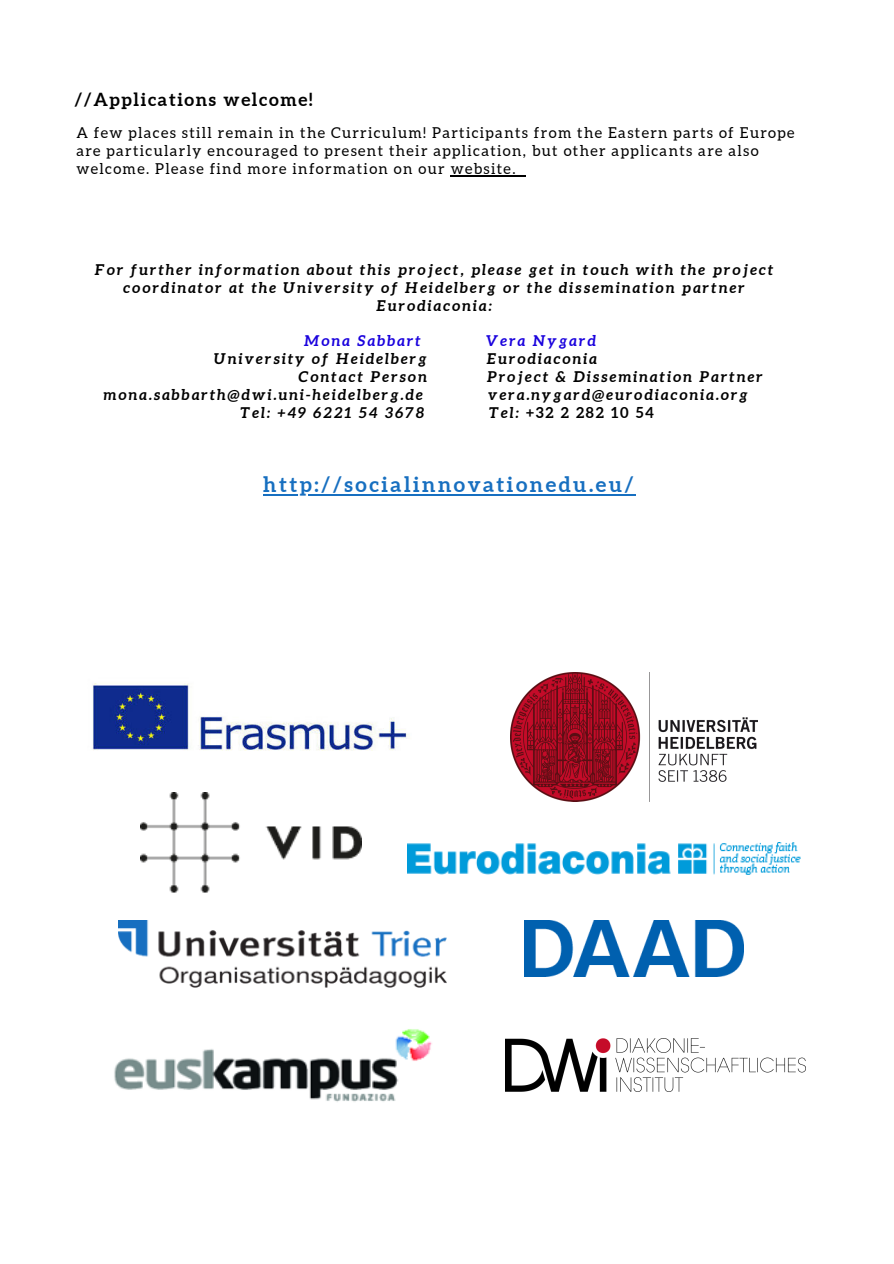
<style>
.page{position:relative;width:894px;height:1264px;background:#fff}
.page>*{position:absolute;margin:0;border:0;box-sizing:border-box;transform-origin:0 0}
.t1{font:700 21px "Aleo";letter-spacing:.12em;color:#176fc0}
.t2{font:700 18px "Aleo";letter-spacing:.09em;color:#000}
.t3{font:italic 700 15px/18px "Aleo";letter-spacing:.12em;color:#000;text-align:center}
.t4{font:15px/18px "Aleo";letter-spacing:.09em;color:#000}
.t5{font:italic 700 15px "Aleo";letter-spacing:.12em;color:#1a02dd}
.t6{font:700 15px "Aleo";letter-spacing:.12em;color:#000}
.s1{font-style:italic}
</style>
<div class="page">
<hr style="left:263px;top:493px;width:373px;height:2px;background:#176fc0">
<img style="left:510px;top:672px;width:247px;height:129px">
<img style="left:119px;top:920px;width:327px;height:68px">
<img style="left:141px;top:792px;width:220px;height:101px">
<img style="left:114px;top:1029px;width:318px;height:73px">
<img style="left:92px;top:683px;width:317px;height:68px">
<img style="left:407px;top:842px;width:394px;height:33px">
<img style="left:505px;top:1038px;width:300px;height:53px">
<img style="left:525px;top:920px;width:218px;height:56px">
<hr style="left:450px;top:175px;width:66px;height:1px;background:#000">
<p class="t2" style="left:74px;top:89px;width:239px">//Applications welcome!</p>
<p class="t4" style="left:76px;top:124px;width:719px">A few places still remain in the Curriculum! Participants from the Eastern parts of Europe are particularly encouraged to present their application, but other applicants are also welcome. Please find more information on our website.</p>
<p class="t3" style="left:95px;top:260px;width:680px">For further information about this project, please get in touch with the project coordinator at the University of Heidelberg or the dissemination partner<br>Eurodiaconia:</p>
<p class="t5" style="left:304px;top:332px;width:119px">Mona Sabbart</p>
<p class="t5" style="left:486px;top:332px;width:111px">Vera Nygard</p>
<p class="t3" style="left:214px;top:349px;width:214px">University of Heidelberg</p>
<p class="t3" style="left:486px;top:349px;width:112px">Eurodiaconia</p>
<p class="t3" style="left:298px;top:367px;width:130px">Contact Person</p>
<p class="t3" style="left:486px;top:367px;width:278px">Project &amp; Dissemination Partner</p>
<p class="t3" style="left:104px;top:385px;width:321px">mona.sabbarth@dwi.uni-heidelberg.de</p>
<p class="t3" style="left:488px;top:385px;width:261px">vera.nygard@eurodiaconia.org</p>
<p class="t3" style="left:240px;top:403px;width:185px">Tel: +49 6221 54 3678</p>
<p class="t6" style="left:489px;top:404px;width:166px"><span class="s1">Tel:</span> +32 2 282 10 54</p>
<h1 class="t1" style="left:263px;top:472px;width:372px">http://socialinnovationedu.eu/</h1>
</div>
